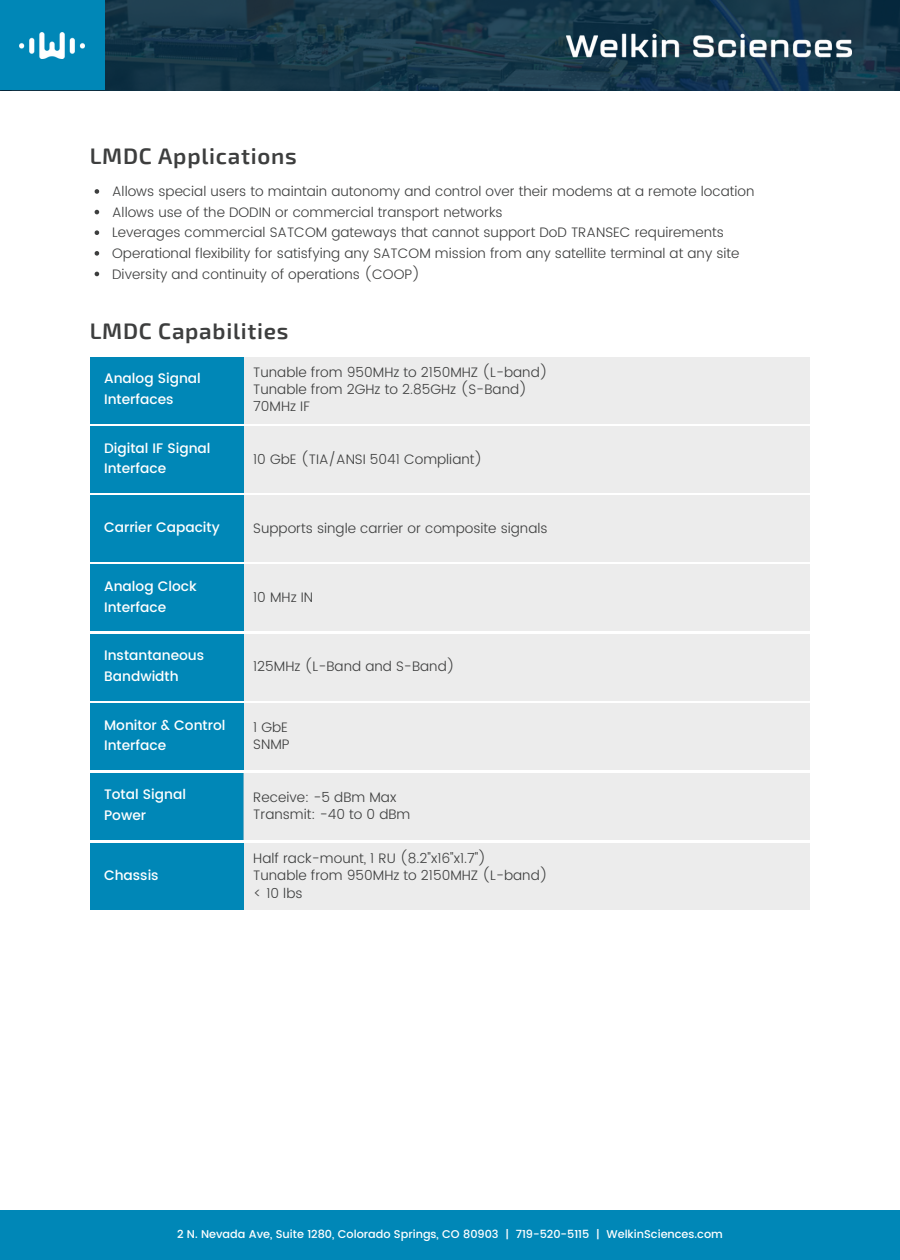
<style>
.page{position:relative;width:900px;height:1260px;background:#fff}
.page>*{position:absolute;margin:0;border:0;box-sizing:border-box;transform-origin:0 0}
.t1{font:600 22.5px "Exo 2";letter-spacing:.03em;color:#3d3e3e}
.t2{font:300 13.75px "Poppins";color:#3d3e3e}
.t3{font:500 13.75px/20.5px "Poppins";color:#fff}
.t4{font:500 11.25px "Poppins";color:#fff}
</style>
<div class="page">
<svg style="left:104px;top:0;width:796px;height:90px;background:#18384a"></svg>
<img style="left:564px;top:27px;width:287px;height:30px">
<div style="left:0;top:0;width:104px;height:90px;background:#0087b7"></div>
<img style="left:19px;top:32px;width:66px;height:26px">
<div style="left:0;top:1210px;width:900px;height:50px;background:#0087b7"></div>
<svg style="left:95px;top:189px;width:4px;height:5px"></svg>
<svg style="left:95px;top:210px;width:4px;height:4px"></svg>
<svg style="left:95px;top:230px;width:4px;height:5px"></svg>
<svg style="left:95px;top:251px;width:4px;height:5px"></svg>
<svg style="left:95px;top:272px;width:4px;height:4px"></svg>
<div style="left:243px;top:357px;width:567px;height:66px;background:#ececec"></div>
<div style="left:90px;top:357px;width:153px;height:66px;background:#0087b7"></div>
<div style="left:243px;top:565px;width:567px;height:66px;background:#ececec"></div>
<div style="left:90px;top:565px;width:153px;height:66px;background:#0087b7"></div>
<div style="left:243px;top:634px;width:567px;height:66px;background:#ececec"></div>
<div style="left:90px;top:773px;width:153px;height:67px;background:#0087b7"></div>
<div style="left:243px;top:773px;width:567px;height:67px;background:#ececec"></div>
<div style="left:90px;top:634px;width:153px;height:66px;background:#0087b7"></div>
<div style="left:243px;top:426px;width:567px;height:67px;background:#ececec"></div>
<div style="left:90px;top:426px;width:153px;height:67px;background:#0087b7"></div>
<div style="left:243px;top:495px;width:567px;height:67px;background:#ececec"></div>
<div style="left:90px;top:495px;width:153px;height:67px;background:#0087b7"></div>
<div style="left:243px;top:703px;width:567px;height:67px;background:#ececec"></div>
<div style="left:90px;top:703px;width:153px;height:67px;background:#0087b7"></div>
<div style="left:243px;top:843px;width:567px;height:67px;background:#ececec"></div>
<div style="left:90px;top:843px;width:153px;height:67px;background:#0087b7"></div>
<p class="t1" style="left:90px;top:142px;width:208px">LMDC Applications</p>
<p class="t2" style="left:112px;top:183px;width:644px">Allows special users to maintain autonomy and control over their modems at a remote location</p>
<p class="t2" style="left:112px;top:204px;width:392px">Allows use of the DODIN or commercial transport networks</p>
<p class="t2" style="left:112px;top:225px;width:613px">Leverages commercial SATCOM gateways that cannot support DoD TRANSEC requirements</p>
<p class="t2" style="left:112px;top:245px;width:629px">Operational flexibility for satisfying any SATCOM mission from any satellite terminal at any site</p>
<p class="t2" style="left:112px;top:266px;width:309px">Diversity and continuity of operations (COOP)</p>
<p class="t1" style="left:90px;top:317px;width:200px">LMDC Capabilities</p>
<p class="t3" style="left:104px;top:368px;width:98px">Analog Signal<br>Interfaces</p>
<p class="t3" style="left:104px;top:438px;width:108px">Digital IF Signal</p>
<p class="t3" style="left:104px;top:458px;width:64px">Interface</p>
<p class="t2" style="left:253px;top:364px;width:296px">Tunable from 950MHz to 2150MHZ (L-band)</p>
<p class="t2" style="left:253px;top:381px;width:275px">Tunable from 2GHz to 2.85GHz (S-Band)</p>
<p class="t2" style="left:253px;top:398px;width:58px">70MHz IF</p>
<p class="t2" style="left:253px;top:451px;width:231px">10 GbE (TIA/ANSI 5041 Compliant)</p>
<p class="t3" style="left:104px;top:517px;width:117px">Carrier Capacity</p>
<p class="t2" style="left:253px;top:520px;width:296px">Supports single carrier or composite signals</p>
<p class="t3" style="left:104px;top:576px;width:94px">Analog Clock<br>Interface</p>
<p class="t3" style="left:104px;top:645px;width:102px">Instantaneous</p>
<p class="t3" style="left:104px;top:666px;width:76px">Bandwidth</p>
<p class="t3" style="left:104px;top:715px;width:123px">Monitor &amp; Control</p>
<p class="t3" style="left:104px;top:735px;width:64px">Interface</p>
<p class="t3" style="left:104px;top:784px;width:83px">Total Signal<br>Power</p>
<p class="t3" style="left:104px;top:865px;width:56px">Chassis</p>
<p class="t2" style="left:253px;top:589px;width:61px">10 MHz IN</p>
<p class="t2" style="left:253px;top:658px;width:203px">125MHz (L-Band and S-Band)</p>
<p class="t2" style="left:253px;top:719px;width:36px">1 GbE</p>
<p class="t2" style="left:253px;top:736px;width:38px">SNMP</p>
<p class="t2" style="left:253px;top:789px;width:145px">Receive: -5 dBm Max</p>
<p class="t2" style="left:253px;top:806px;width:159px">Transmit: -40 to 0 dBm</p>
<p class="t2" style="left:253px;top:850px;width:235px">Half rack-mount, 1 RU (8.2"x16"x1.7")</p>
<p class="t2" style="left:253px;top:868px;width:296px">Tunable from 950MHz to 2150MHZ (L-band)</p>
<p class="t2" style="left:253px;top:885px;width:51px">&lt; 10 lbs</p>
<p class="t4" style="left:177px;top:1228px;width:547px">2 N. Nevada Ave, Suite 1280, Colorado Springs, CO 80903 | 719-520-5115 | WelkinSciences.com</p>
</div>
